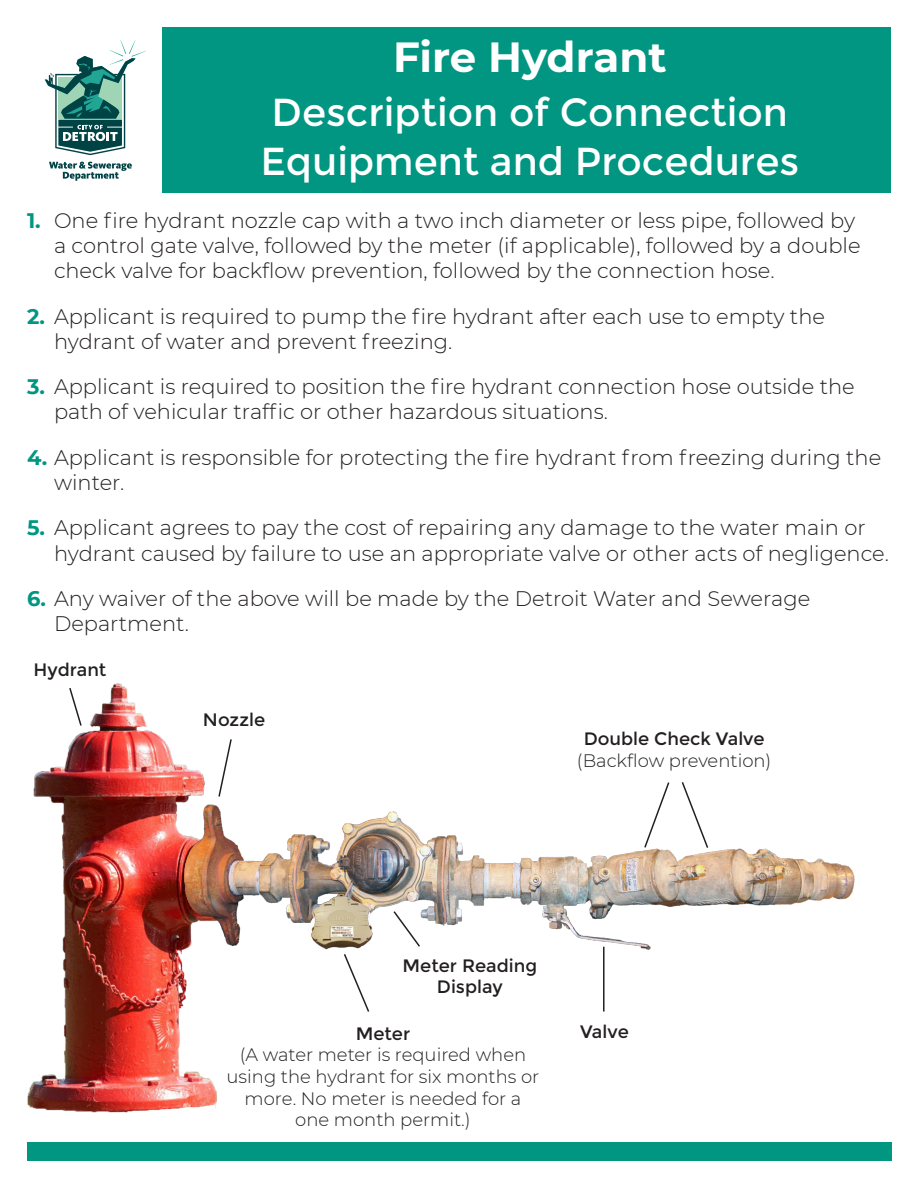
<style>
.page{position:relative;width:918px;height:1188px;background:#fff}
.page>*{position:absolute;margin:0;border:0;box-sizing:border-box;transform-origin:0 0}
.t1{font:700 42px "Montserrat";color:#fff}
.t2{font:39px/49.5px "Montserrat";color:#fff}
.t3{font:300 21px/25.2px "Montserrat";color:#231f20}
.t4{font:300 18px/21.6px "Montserrat";color:#231f20;text-align:center}
.t5{font:18px "Montserrat";color:#231f20}
.s1{font-weight:700;color:#009681}
.s2{font-weight:400}
</style>
<div class="page">
<img style="left:27px;top:683px;width:190px;height:430px">
<svg style="left:45px;top:40px;width:101px;height:115px"></svg>
<svg style="left:49px;top:162px;width:83px;height:19px"></svg>
<div style="left:162px;top:27px;width:729px;height:165px;background:#009681"></div>
<div style="left:27px;top:1143px;width:865px;height:18px;background:#009681"></div>
<img style="left:107px;top:741px;width:748px;height:234px">
<hr style="left:603px;top:947px;width:2px;height:65px;background:#231f20">
<svg style="left:643px;top:781px;width:28px;height:68px"></svg>
<svg style="left:680px;top:780px;width:30px;height:70px"></svg>
<svg style="left:217px;top:739px;width:16px;height:59px"></svg>
<svg style="left:392px;top:910px;width:30px;height:38px"></svg>
<svg style="left:68px;top:686px;width:15px;height:41px"></svg>
<svg style="left:343px;top:952px;width:28px;height:60px"></svg>
<p class="t1" style="left:393px;top:27px;width:275px">Fire Hydrant</p>
<p class="t2" style="left:260px;top:88px;width:540px">Description of Connection<br>Equipment and Procedures</p>
<p class="t3" style="left:54px;top:207px;width:808px;text-indent:-27px"><span class="s1">1.</span> One fire hydrant nozzle cap with a two inch diameter or less pipe, followed by a control gate valve, followed by the meter (if applicable), followed by a double check valve for backflow prevention, followed by the connection hose.</p>
<p class="t3" style="left:54px;top:303px;width:773px;text-indent:-27px"><span class="s1">2.</span> Applicant is required to pump the fire hydrant after each use to empty the hydrant of water and prevent freezing.</p>
<p class="t3" style="left:54px;top:373px;width:802px;text-indent:-27px"><span class="s1">3.</span> Applicant is required to position the fire hydrant connection hose outside the path of vehicular traffic or other hazardous situations.</p>
<p class="t3" style="left:54px;top:444px;width:829px;text-indent:-27px"><span class="s1">4.</span> Applicant is responsible for protecting the fire hydrant from freezing during the winter.</p>
<p class="t3" style="left:54px;top:515px;width:836px;text-indent:-27px"><span class="s1">5.</span> Applicant agrees to pay the cost of repairing any damage to the water main or hydrant caused by failure to use an appropriate valve or other acts of negligence.</p>
<p class="t3" style="left:54px;top:585px;width:758px;text-indent:-27px"><span class="s1">6.</span> Any waiver of the above will be made by the Detroit Water and Sewerage<br>Department.</p>
<p class="t5" style="left:33px;top:659px;width:75px">Hydrant</p>
<p class="t5" style="left:203px;top:709px;width:64px">Nozzle</p>
<p class="t5" style="left:584px;top:728px;width:183px">Double Check Valve</p>
<p class="t4" style="left:577px;top:749px;width:196px">(Backflow prevention)</p>
<p class="t5" style="left:403px;top:955px;width:136px">Meter Reading</p>
<p class="t5" style="left:437px;top:977px;width:67px">Display</p>
<p class="t4" style="left:227px;top:1022px;width:314px"><span class="s2">Meter<br></span>(A water meter is required when using the hydrant for six months or more. No meter is needed for a one month permit.)</p>
<p class="t5" style="left:580px;top:1021px;width:50px">Valve</p>
</div>
